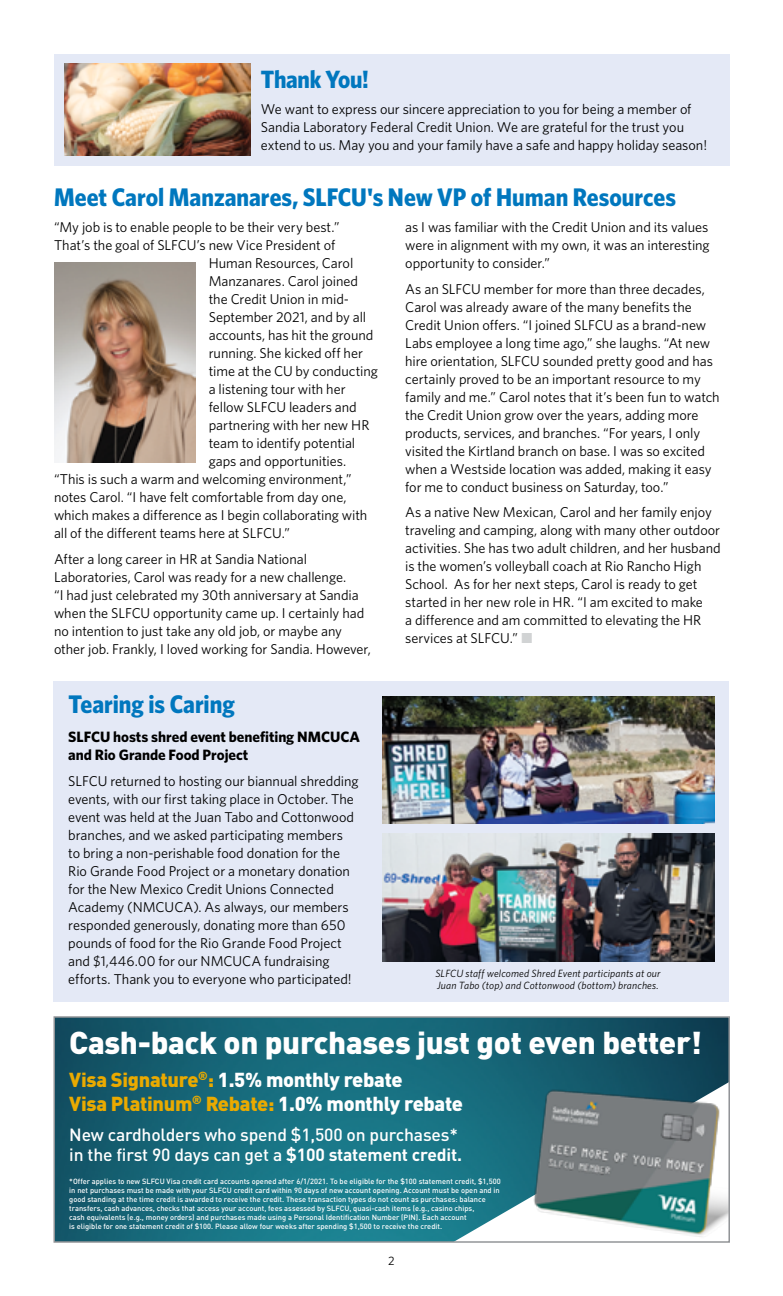
<style>
.page{position:relative;width:783px;height:1296px;background:#fff}
.page>*{position:absolute;margin:0;border:0;box-sizing:border-box;transform-origin:0 0}
.t1{font:900 31.2px "DIN Pro";letter-spacing:-.01em;color:#fff}
.t2{font:700 25.5px "Whitney Narrow";color:#0077be}
.t3{font:700 25.05px "Whitney Narrow";letter-spacing:-.01em;color:#0077be}
.t4{font:900 19.95px/24px "DIN Pro";letter-spacing:-.015em;color:#fff}
.t5{font:500 17.55px/20px "DIN Pro";letter-spacing:-.01em;color:#fff}
.t6{font:700 15px/18.8px "Whitney";color:#000}
.t7{font:14.25px/18px "Whitney";letter-spacing:-.005em;color:#000}
.t8{font:12.15px "Whitney";color:#000}
.t9{font:italic 10.5px/12.6px "Whitney";letter-spacing:.015em;color:#000}
.t10{font:500 7.5px/9px "DIN Pro";color:#fff}
.s1{color:#d1d3d4}
.s2{color:#eaaa00}
.s3{font-weight:700}
</style>
<div class="page">
<div style="left:53px;top:681px;width:676px;height:320px;background:#e4e9f6"></div>
<img style="left:54px;top:263px;width:141px;height:200px">
<div style="left:54px;top:54px;width:675px;height:111px;background:#e4e9f6"></div>
<img style="left:64px;top:64px;width:186px;height:92px">
<img style="left:383px;top:696px;width:331px;height:128px">
<img style="left:383px;top:834px;width:331px;height:127px">
<img style="left:56px;top:1019px;width:671px;height:221px">
<svg style="left:453px;top:1082px;width:52px;height:158px;background:#2a7e8d"></svg>
<img style="left:505px;top:1076px;width:222px;height:164px">
<div style="left:53px;top:1016px;width:677px;height:227px;border:2px solid #939598"></div>
<h3 class="t3" style="left:261px;top:63px;width:110px">Thank You!</h3>
<p class="t7" style="left:261px;top:99px;width:448px">We want to express our sincere appreciation to you for being a member of<br>Sandia Laboratory Federal Credit Union. We are grateful for the trust you extend to us. May you and your family have a safe and happy holiday season!</p>
<h2 class="t2" style="left:54px;top:180px;width:623px">Meet Carol Manzanares, SLFCU's New VP of Human Resources</h2>
<p class="t7" style="left:54px;top:218px;width:287px">“My job is to enable people to be their very best.”</p>
<p class="t7" style="left:54px;top:236px;width:283px">That’s the goal of SLFCU’s new Vice President of</p>
<p class="t7" style="left:209px;top:254px;width:146px">Human Resources, Carol</p>
<p class="t7" style="left:209px;top:272px;width:151px">Manzanares. Carol joined</p>
<p class="t7" style="left:209px;top:290px;width:142px">the Credit Union in mid-</p>
<p class="t7" style="left:209px;top:308px;width:159px">September 2021, and by all</p>
<p class="t7" style="left:209px;top:326px;width:166px">accounts, has hit the ground</p>
<p class="t7" style="left:209px;top:344px;width:156px">running. She kicked off her</p>
<p class="t7" style="left:209px;top:362px;width:171px">time at the CU by conducting</p>
<p class="t7" style="left:209px;top:380px;width:138px">a listening tour with her</p>
<p class="t7" style="left:209px;top:398px;width:150px">fellow SLFCU leaders and</p>
<p class="t7" style="left:209px;top:416px;width:162px">partnering with her new HR</p>
<p class="t7" style="left:209px;top:434px;width:148px">team to identify potential</p>
<p class="t7" style="left:209px;top:452px;width:139px">gaps and opportunities.</p>
<p class="t7" style="left:54px;top:470px;width:299px">“This is such a warm and welcoming environment,”</p>
<p class="t7" style="left:54px;top:488px;width:294px">notes Carol. “I have felt comfortable from day one,</p>
<p class="t7" style="left:54px;top:506px;width:315px">which makes a difference as I begin collaborating with</p>
<p class="t7" style="left:54px;top:524px;width:237px">all of the different teams here at SLFCU.”</p>
<p class="t7" style="left:54px;top:549px;width:318px">After a long career in HR at Sandia National Laboratories, Carol was ready for a new challenge.<br>“I had just celebrated my 30th anniversary at Sandia when the SLFCU opportunity came up. I certainly had no intention to just take any old job, or maybe any other job. Frankly, I loved working for Sandia. However,</p>
<h2 class="t2" style="left:68px;top:687px;width:168px">Tearing is Caring</h2>
<p class="t6" style="left:68px;top:727px;width:293px">SLFCU hosts shred event benefiting NMCUCA and Rio Grande Food Project</p>
<p class="t7" style="left:68px;top:771px;width:292px">SLFCU returned to hosting our biannual shredding events, with our first taking place in October. The event was held at the Juan Tabo and Cottonwood branches, and we asked participating members<br>to bring a non-perishable food donation for the Rio Grande Food Project or a monetary donation for the New Mexico Credit Unions Connected Academy (NMCUCA). As always, our members responded generously, donating more than 650 pounds of food for the Rio Grande Food Project and $1,446.00 for our NMCUCA fundraising efforts. Thank you to everyone who participated!</p>
<p class="t7" style="left:405px;top:218px;width:306px;text-align:justify">as I was familiar with the Credit Union and its values were in alignment with my own, it was an interesting opportunity to consider.”</p>
<p class="t7" style="left:405px;top:279px;width:316px">As an SLFCU member for more than three decades, Carol was already aware of the many benefits the Credit Union offers. “I joined SLFCU as a brand-new Labs employee a long time ago,” she laughs. “At new hire orientation, SLFCU sounded pretty good and has certainly proved to be an important resource to my family and me.” Carol notes that it’s been fun to watch the Credit Union grow over the years, adding more products, services, and branches. “For years, I only visited the Kirtland branch on base. I was so excited when a Westside location was added, making it easy for me to conduct business on Saturday, too.”</p>
<p class="t7" style="left:405px;top:503px;width:317px">As a native New Mexican, Carol and her family enjoy traveling and camping, along with many other outdoor activities. She has two adult children, and her husband is the women’s volleyball coach at Rio Rancho High School. As for her next steps, Carol is ready to get started in her new role in HR. “I am excited to make<br>a difference and am committed to elevating the HR services at SLFCU.” <span class="s1">■</span></p>
<p class="t9" style="left:435px;top:966px;width:227px">SLFCU staff welcomed Shred Event participants at our<br>Juan Tabo (top) and Cottonwood (bottom) branches.</p>
<h1 class="t1" style="left:69px;top:1017px;width:634px">Cash-back on purchases just got even better!</h1>
<h3 class="t4" style="left:69px;top:1066px;width:395px"><span class="s2">Visa Signature</span><sup>®</sup><span class="s2">:</span> 1.5% monthly rebate<br><span class="s2">Visa Platinum</span><sup>®</sup> <span class="s2">Rebate:</span> 1.0% monthly rebate</h3>
<p class="t5" style="left:69px;top:1124px;width:394px">New cardholders who spend $1,500 on purchases* in the first 90 days can get a <span class="s3">$100 statement credit.</span></p>
<p class="t10" style="left:69px;top:1176px;width:433px">*Offer applies to new SLFCU Visa credit card accounts opened after 6/1/2021. To be eligible for the $100 statement credit, $1,500 in net purchases must be made with your SLFCU credit card within 90 days of new account opening. Account must be open and in good standing at the time credit is awarded to receive the credit. These transaction types do not count as purchases: balance transfers, cash advances, checks that access your account, fees assessed by SLFCU, quasi-cash items (e.g., casino chips,<br>cash equivalents (e.g., money orders) and purchases made using a Personal Identification Number (PIN). Each account<br>is eligible for one statement credit of $100. Please allow four weeks after spending $1,500 to receive the credit.</p>
<p class="t8" style="left:388px;top:1253px;width:8px">2</p>
</div>
